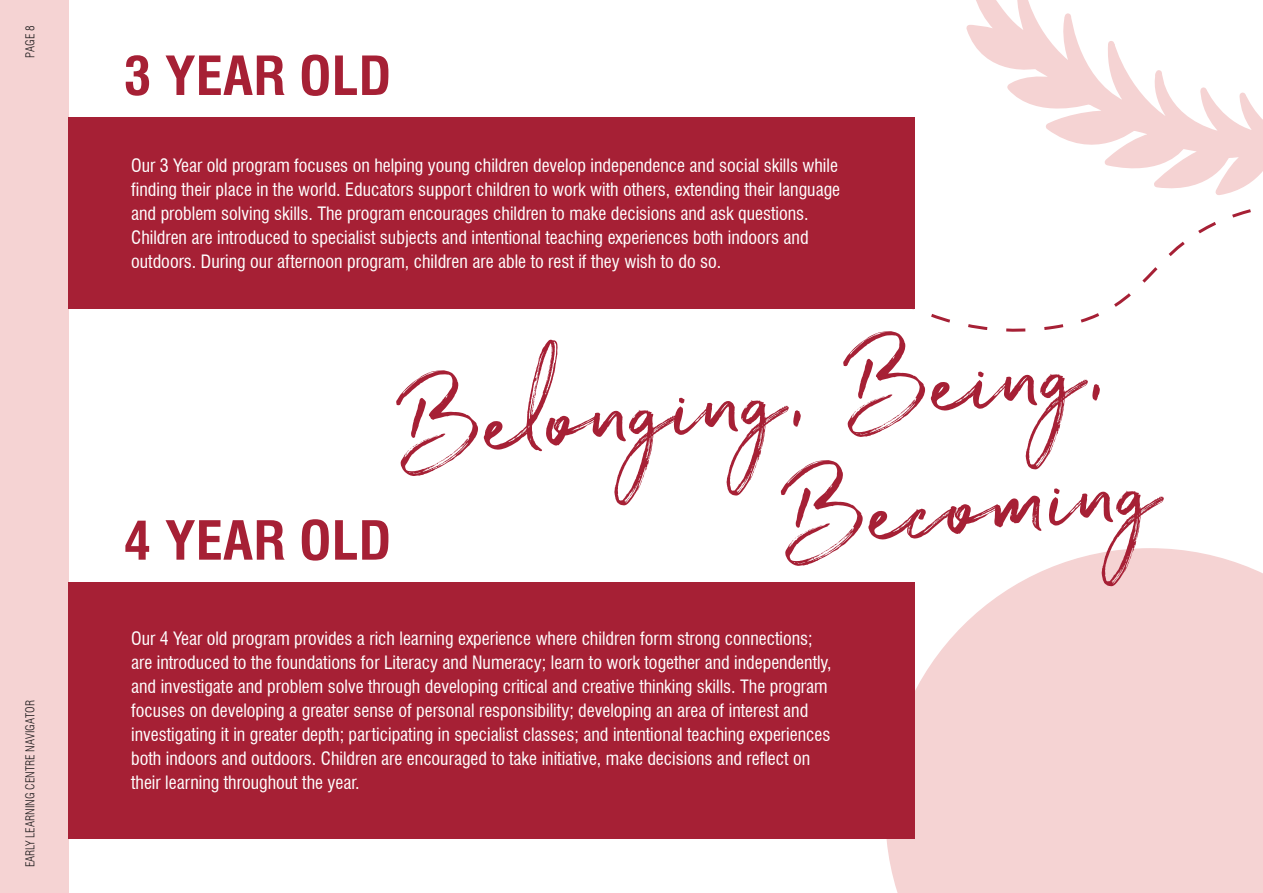
<style>
.page{position:relative;width:1263px;height:893px;background:#fff}
.page>*{position:absolute;margin:0;border:0;box-sizing:border-box;transform-origin:0 0}
.t1{font:208.5px "The Saturday";color:#a62035}
.t2{font:700 condensed 52.5px "Swiss 721 BT";color:#a62035;scale:1.06 1}
.Body{font:condensed 18px/24px "Swiss 721 BT";color:#fff}
.t3{font:300 condensed 12px "Swiss 721 BT";color:#231f20}
</style>
<div class="page">
<svg style="left:886px;top:548px;width:377px;height:345px;background:#f5d7d7"></svg>
<div style="left:0;top:0;width:68px;height:893px;background:#f5d3d3"></div>
<svg style="left:966px;top:0;width:297px;height:195px"></svg>
<svg style="left:912px;top:209px;width:339px;height:123px"></svg>
<div style="left:68px;top:117px;width:847px;height:192px;background:#a62035"></div>
<div style="left:68px;top:582px;width:847px;height:257px;background:#a62035"></div>
<p class="t3" style="left:23px;top:58px;width:34px;rotate:-90deg">PAGE 8</p>
<p class="t3" style="left:23px;top:867px;width:169px;rotate:-90deg">EARLY LEARNING CENTRE NAVIGATOR</p>
<p class="t2" style="left:123px;top:44px;width:254px">3 YEAR OLD</p>
<p class="Body" style="left:131px;top:153px;width:710px">Our 3 Year old program focuses on helping young children develop independence and social skills while finding their place in the world. Educators support children to work with others, extending their language and problem solving skills. The program encourages children to make decisions and ask questions.<br>Children are introduced to specialist subjects and intentional teaching experiences both indoors and outdoors. During our afternoon program, children are able to rest if they wish to do so.</p>
<p class="t1" style="left:385px;top:266px;width:719px;rotate:-5deg">Belonging, Being,</p>
<p class="t1" style="left:770px;top:356px;width:383px;rotate:-5deg">Becoming</p>
<p class="t2" style="left:123px;top:509px;width:254px">4 YEAR OLD</p>
<p class="Body" style="left:131px;top:627px;width:702px">Our 4 Year old program provides a rich learning experience where children form strong connections; are introduced to the foundations for Literacy and Numeracy; learn to work together and independently, and investigate and problem solve through developing critical and creative thinking skills. The program focuses on developing a greater sense of personal responsibility; developing an area of interest and investigating it in greater depth; participating in specialist classes; and intentional teaching experiences both indoors and outdoors. Children are encouraged to take initiative, make decisions and reflect on their learning throughout the year.</p>
</div>
